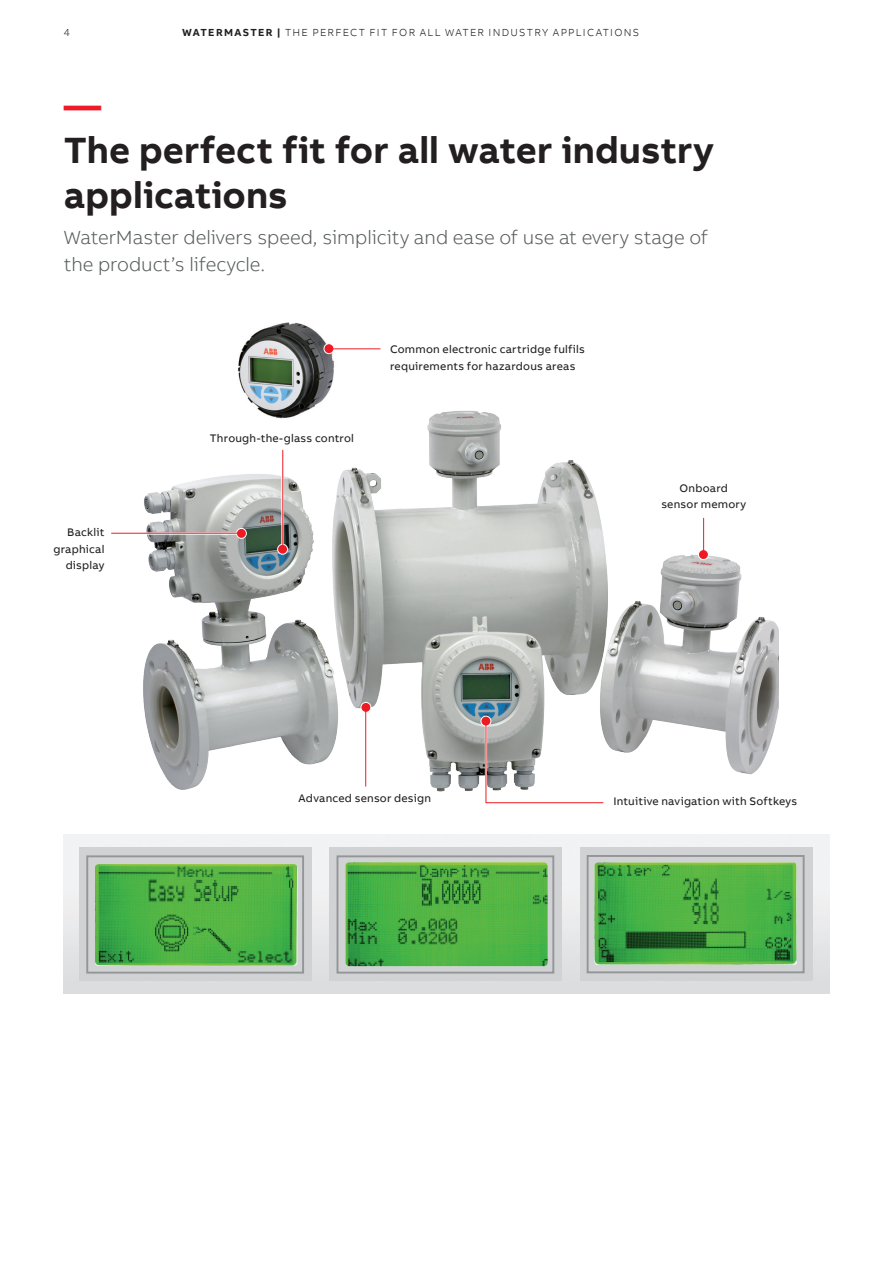
<style>
.page{position:relative;width:893px;height:1263px;background:#fff}
.page>*{position:absolute;margin:0;border:0;box-sizing:border-box;transform-origin:0 0}
.Headline_L_25pt_30pt{font:700 37.5px/45px "AB Bvoice";color:#231f20}
.Headline_L_25pt_30pt-2{font:700 37.5px "AB Bvoice";color:#ee1c28}
.Quote_13pt_18pt{font:300 19.5px/27px "AB Bvoice";letter-spacing:-.005em;color:#595d5d}
.AnnoText_7_5pt_Auto{font:11.25px/16.5px "AB Bvoice";letter-spacing:.02em;color:#231f20;text-align:center}
.t1{font:300 10.5px "AB Bvoice";letter-spacing:.12em;color:#231f20}
.s1{font-weight:700}
</style>
<div class="page">
<img style="left:237px;top:322px;width:97px;height:81px">
<img style="left:143px;top:403px;width:635px;height:389px">
<img style="left:64px;top:835px;width:765px;height:158px">
<div style="left:330px;top:848px;width:232px;height:133px;background:#d1d2d4"></div>
<div style="left:337px;top:855px;width:217px;height:118px;border:2px solid #939598"></div>
<div style="left:580px;top:847px;width:232px;height:134px;background:#d1d2d4"></div>
<div style="left:587px;top:855px;width:218px;height:118px;border:2px solid #939598"></div>
<img style="left:594px;top:862px;width:203px;height:103px">
<div style="left:79px;top:848px;width:233px;height:133px;background:#d1d2d4"></div>
<div style="left:86px;top:855px;width:218px;height:118px;border:2px solid #939598"></div>
<img style="left:95px;top:864px;width:202px;height:102px">
<img style="left:345px;top:862px;width:203px;height:104px">
<hr style="left:130px;top:532px;width:112px;height:3px;background:#fff">
<div style="left:236px;top:528px;width:10px;height:10px;background:#ed1c24;border-radius:50%"></div>
<div style="left:236px;top:528px;width:11px;height:11px;border:1px solid #fff;border-radius:50%"></div>
<hr style="left:112px;top:533px;width:130px;height:1px;background:#ed1c24">
<div style="left:324px;top:344px;width:10px;height:10px;background:#ed1c24;border-radius:50%"></div>
<div style="left:324px;top:343px;width:10px;height:11px;border:1px solid #fff;border-radius:50%"></div>
<hr style="left:329px;top:348px;width:51px;height:1px;background:#ed1c24">
<hr style="left:281px;top:450px;width:3px;height:99px;background:#fff">
<div style="left:278px;top:544px;width:10px;height:10px;background:#ed1c24;border-radius:50%"></div>
<div style="left:277px;top:544px;width:11px;height:11px;border:1px solid #fff;border-radius:50%"></div>
<hr style="left:282px;top:450px;width:1px;height:99px;background:#ed1c24">
<hr style="left:702px;top:517px;width:2px;height:38px;background:#fff">
<div style="left:698px;top:550px;width:10px;height:9px;background:#ed1c24;border-radius:50%"></div>
<div style="left:698px;top:549px;width:11px;height:11px;border:1px solid #fff;border-radius:50%"></div>
<hr style="left:703px;top:518px;width:1px;height:37px;background:#ed1c24">
<hr style="left:365px;top:706px;width:2px;height:78px;background:#fff">
<div style="left:361px;top:702px;width:10px;height:10px;background:#ed1c24;border-radius:50%"></div>
<div style="left:361px;top:702px;width:10px;height:11px;border:1px solid #fff;border-radius:50%"></div>
<hr style="left:365px;top:706px;width:1px;height:80px;background:#ed1c24">
<div style="left:481px;top:716px;width:10px;height:10px;background:#ed1c24;border-radius:50%"></div>
<div style="left:481px;top:716px;width:10px;height:10px;border:1px solid #fff;border-radius:50%"></div>
<svg style="left:484px;top:723px;width:121px;height:81px"></svg>
<p class="t1" style="left:64px;top:26px;width:8px">4</p>
<p class="t1" style="left:182px;top:26px;width:459px"><span class="s1">WATERMASTER |</span> THE PERFECT FIT FOR ALL WATER INDUSTRY APPLICATIONS</p>
<p class="Headline_L_25pt_30pt-2" style="left:64px;top:81px;width:39px">—</p>
<p class="Headline_L_25pt_30pt" style="left:64px;top:128px;width:652px">The perfect fit for all water industry applications</p>
<p class="Quote_13pt_18pt" style="left:64px;top:224px;width:646px">WaterMaster delivers speed, simplicity and ease of use at every stage of the product’s lifecycle.</p>
<p class="AnnoText_7_5pt_Auto" style="left:53px;top:524px;width:53px;text-align:right">Backlit graphical</p>
<p class="AnnoText_7_5pt_Auto" style="left:66px;top:557px;width:40px">display</p>
<p class="AnnoText_7_5pt_Auto" style="left:210px;top:430px;width:146px">Through-the-glass control</p>
<p class="AnnoText_7_5pt_Auto" style="left:390px;top:341px;width:196px;text-align:left">Common electronic cartridge fulfils requirements for hazardous areas</p>
<p class="AnnoText_7_5pt_Auto" style="left:661px;top:480px;width:86px">Onboard sensor memory</p>
<p class="AnnoText_7_5pt_Auto" style="left:299px;top:790px;width:134px">Advanced sensor design</p>
<p class="AnnoText_7_5pt_Auto" style="left:613px;top:793px;width:185px">Intuitive navigation with Softkeys</p>
</div>
